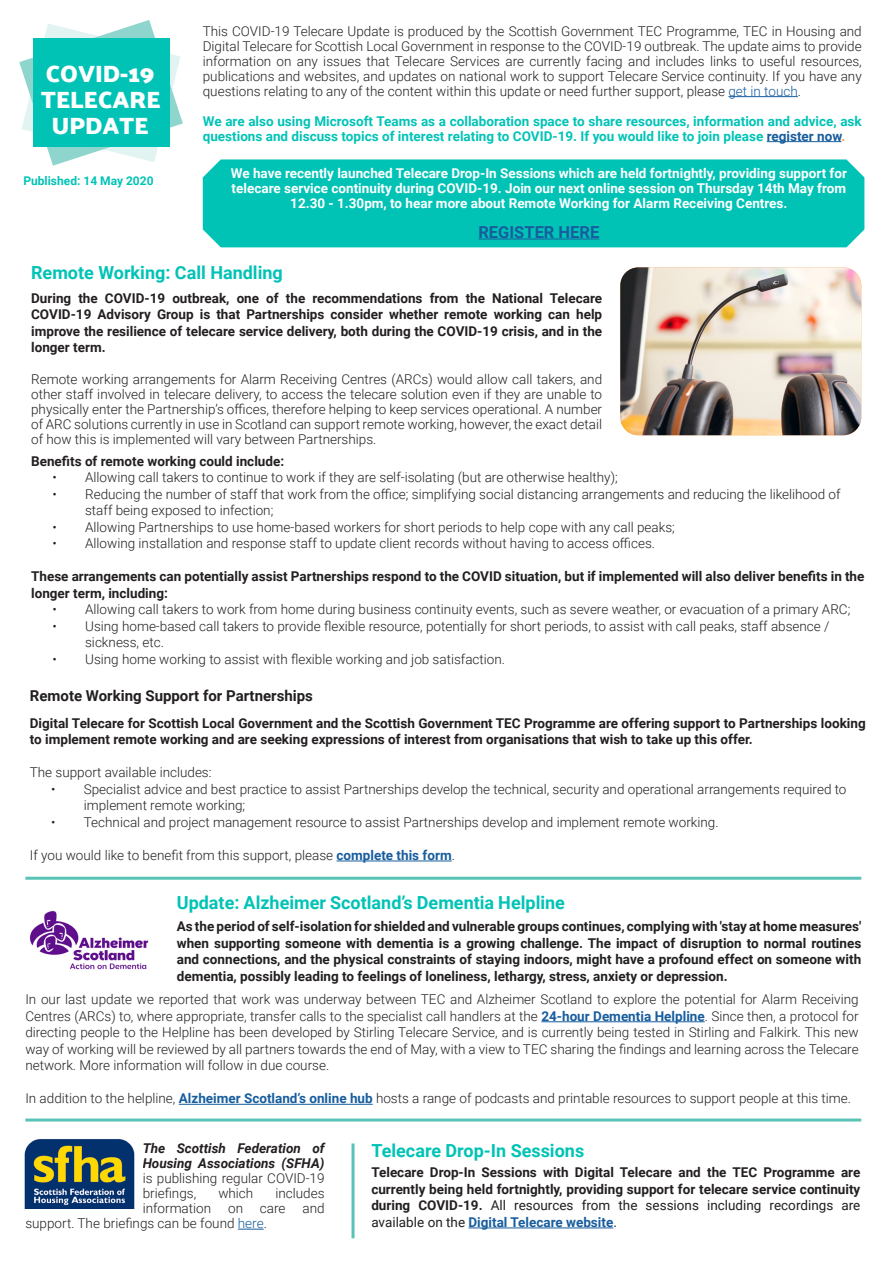
<style>
.page{position:relative;width:893px;height:1263px;background:#fff}
.page>*{position:absolute;margin:0;border:0;box-sizing:border-box;transform-origin:0 0}
.t1{font:700 24px "Palanquin Dark";color:#fff}
.t2{font:700 18px "Roboto";color:#00c3b6}
.t3{font:700 16.5px "Roboto";color:#175d9e}
.t4{font:700 15px "Roboto";color:#231f20}
.t5{font:300 13.5px/15px "Roboto";color:#231f20;text-align:justify}
.t6{font:700 13.5px/16.5px "Roboto";color:#231f20;text-align:justify}
.t7{font:700 13.5px/15px "Roboto";color:#fff;text-align:center}
.t8{font:700 13.5px/15px "Roboto";color:#00c3b6}
.t9{font:italic 700 13.5px/15px "Roboto";color:#231f20;text-align:justify}
.t10{font:700 12px "Roboto";color:#00c3b6}
.s1{color:#175d9e}
.s2{color:#ff9d4d}
.s3{font-weight:700;color:#175d9e}
.s4{font-weight:300;font-style:normal}
.s5{font-weight:400}
</style>
<div class="page">
<hr style="left:728px;top:96px;width:70px;height:1px;background:#175d9e">
<hr style="left:767px;top:141px;width:74px;height:1px;background:#175d9e">
<div style="left:203px;top:159px;width:661px;height:88px;background:#00c3b6"></div>
<hr style="left:478px;top:239px;width:121px;height:1px;background:#175d9e">
<svg style="left:19px;top:20px;width:164px;height:146px"></svg>
<div style="left:33px;top:38px;width:136px;height:109px;background:#00c3b6"></div>
<img style="left:620px;top:267px;width:241px;height:168px">
<hr style="left:25px;top:877px;width:836px;height:3px;background:#58c3b6">
<img style="left:29px;top:911px;width:120px;height:59px">
<hr style="left:541px;top:1021px;width:164px;height:1px;background:#175d9e">
<hr style="left:179px;top:1104px;width:194px;height:1px;background:#175d9e">
<hr style="left:337px;top:861px;width:115px;height:1px;background:#175d9e">
<svg style="left:238px;top:1229px;width:26px;height:1px"></svg>
<img style="left:24px;top:1139px;width:111px;height:70px">
<hr style="left:468px;top:1227px;width:145px;height:1px;background:#175d9e">
<hr style="left:25px;top:1118px;width:836px;height:3px;background:#58c3b6">
<hr style="left:351px;top:1143px;width:3px;height:95px;background:#58c3b6">
<p class="t1" style="left:46px;top:60px;width:111px">COVID-19</p>
<p class="t1" style="left:41px;top:86px;width:121px">TELECARE</p>
<p class="t1" style="left:52px;top:111px;width:98px">UPDATE</p>
<p class="t10" style="left:23px;top:173px;width:132px">Published: 14 May 2020</p>
<p class="t5" style="left:203px;top:23px;width:660px">This COVID-19 Telecare Update is produced by the Scottish Government TEC Programme, TEC in Housing and Digital Telecare for Scottish Local Government in response to the COVID-19 outbreak. The update aims to provide information on any issues that Telecare Services are currently facing and includes links to useful resources, publications and websites, and updates on national work to support Telecare Service continuity. If you have any questions relating to any of the content within this update or need further support, please <span class="s1">get in touch</span>.</p>
<p class="t8" style="left:203px;top:113px;width:660px">We are also using Microsoft Teams as a collaboration space to share resources, information and advice, ask questions and discuss topics of interest relating to COVID-19. If you would like to join please <span class="s1">register now</span><span class="s2">.</span></p>
<p class="t7" style="left:231px;top:165px;width:618px">We have recently launched Telecare Drop-In Sessions which are held fortnightly, providing support for telecare service continuity during COVID-19. Join our next online session on Thursday 14th May from<br>12.30 - 1.30pm, to hear more about Remote Working for Alarm Receiving Centres.</p>
<p class="t3" style="left:478px;top:220px;width:122px">REGISTER HERE</p>
<p class="t2" style="left:31px;top:260px;width:253px">Remote Working: Call Handling</p>
<p class="t6" style="left:31px;top:289px;width:573px">During the COVID-19 outbreak, one of the recommendations from the National Telecare COVID-19 Advisory Group is that Partnerships consider whether remote working can help improve the resilience of telecare service delivery, both during the COVID-19 crisis, and in the longer term.</p>
<p class="t5" style="left:31px;top:371px;width:573px">Remote working arrangements for Alarm Receiving Centres (ARCs) would allow call takers, and other staff involved in telecare delivery, to access the telecare solution even if they are unable to physically enter the Partnership’s offices, therefore helping to keep services operational. A number of ARC solutions currently in use in Scotland can support remote working, however, the exact detail of how this is implemented will vary between Partnerships.</p>
<p class="t6" style="left:31px;top:452px;width:255px">Benefits of remote working could include:</p>
<p class="t5" style="left:52px;top:469px;width:567px">• Allowing call takers to continue to work if they are self-isolating (but are otherwise healthy);</p>
<p class="t5" style="left:85px;top:485px;width:757px;line-height:16.5px;text-indent:-33px">• Reducing the number of staff that work from the office; simplifying social distancing arrangements and reducing the likelihood of staff being exposed to infection;</p>
<p class="t5" style="left:52px;top:519px;width:624px">• Allowing Partnerships to use home-based workers for short periods to help cope with any call peaks;</p>
<p class="t5" style="left:52px;top:535px;width:604px">• Allowing installation and response staff to update client records without having to access offices.</p>
<p class="t6" style="left:31px;top:568px;width:835px">These arrangements can potentially assist Partnerships respond to the COVID situation, but if implemented will also deliver benefits in the longer term, including:</p>
<p class="t5" style="left:52px;top:601px;width:799px">• Allowing call takers to work from home during business continuity events, such as severe weather, or evacuation of a primary ARC;</p>
<p class="t5" style="left:85px;top:617px;width:746px;line-height:16.5px;text-indent:-33px">• Using home-based call takers to provide flexible resource, potentially for short periods, to assist with call peaks, staff absence / sickness, etc.</p>
<p class="t5" style="left:52px;top:651px;width:454px">• Using home working to assist with flexible working and job satisfaction.</p>
<p class="t4" style="left:30px;top:685px;width:285px">Remote Working Support for Partnerships</p>
<p class="t6" style="left:30px;top:714px;width:837px">Digital Telecare for Scottish Local Government and the Scottish Government TEC Programme are offering support to Partnerships looking to implement remote working and are seeking expressions of interest from organisations that wish to take up this offer.</p>
<p class="t5" style="left:30px;top:765px;width:183px">The support available includes:</p>
<p class="t5" style="left:84px;top:780px;width:764px;line-height:16.5px;text-indent:-33px">• Specialist advice and best practice to assist Partnerships develop the technical, security and operational arrangements required to implement remote working;</p>
<p class="t5" style="left:51px;top:814px;width:669px">• Technical and project management resource to assist Partnerships develop and implement remote working.</p>
<p class="t5" style="left:30px;top:847px;width:427px">If you would like to benefit from this support, please <span class="s3">complete this form</span>.</p>
<p class="t2" style="left:177px;top:890px;width:390px">Update: Alzheimer Scotland’s Dementia Helpline</p>
<p class="t6" style="left:177px;top:918px;width:686px">As the period of self-isolation for shielded and vulnerable groups continues, complying with 'stay at home measures' when supporting someone with dementia is a growing challenge. The impact of disruption to normal routines and connections, and the physical constraints of staying indoors, might have a profound effect on someone with dementia, possibly leading to feelings of loneliness, lethargy, stress, anxiety or depression.</p>
<p class="t5" style="left:25px;top:991px;width:835px;line-height:16.5px">In our last update we reported that work was underway between TEC and Alzheimer Scotland to explore the potential for Alarm Receiving Centres (ARCs) to, where appropriate, transfer calls to the specialist call handlers at the <span class="s3">24-hour Dementia Helpline</span>. Since then, a protocol for directing people to the Helpline has been developed by Stirling Telecare Service, and is currently being tested in Stirling and Falkirk. This new way of working will be reviewed by all partners towards the end of May, with a view to TEC sharing the findings and learning across the Telecare network. More information will follow in due course.</p>
<p class="t5" style="left:25px;top:1090px;width:827px">In addition to the helpline, <span class="s3">Alzheimer Scotland’s online hub</span> hosts a range of podcasts and printable resources to support people at this time.</p>
<p class="t9" style="left:143px;top:1140px;width:183px">The Scottish Federation of Housing Associations (SFHA) <span class="s4">is publishing regular COVID-19 briefings,</span></p>
<p class="t5" style="left:218px;top:1185px;width:36px">which</p>
<p class="t5" style="left:275px;top:1185px;width:51px">includes</p>
<p class="t5" style="left:143px;top:1200px;width:70px">information</p>
<p class="t5" style="left:228px;top:1200px;width:16px">on</p>
<p class="t5" style="left:260px;top:1200px;width:27px">care</p>
<p class="t5" style="left:302px;top:1200px;width:24px">and</p>
<p class="t5" style="left:25px;top:1215px;width:243px">support. The briefings can be found <span class="s1">here</span>.</p>
<p class="t2" style="left:371px;top:1138px;width:214px">Telecare Drop-In Sessions</p>
<p class="t6" style="left:371px;top:1164px;width:490px">Telecare Drop-In Sessions with Digital Telecare and the TEC Programme are currently being held fortnightly, providing support for telecare service continuity during COVID-19. <span class="s5">All resources from the sessions including recordings are available on the</span> <span class="s1">Digital Telecare website</span><span class="s5">.</span></p>
</div>
